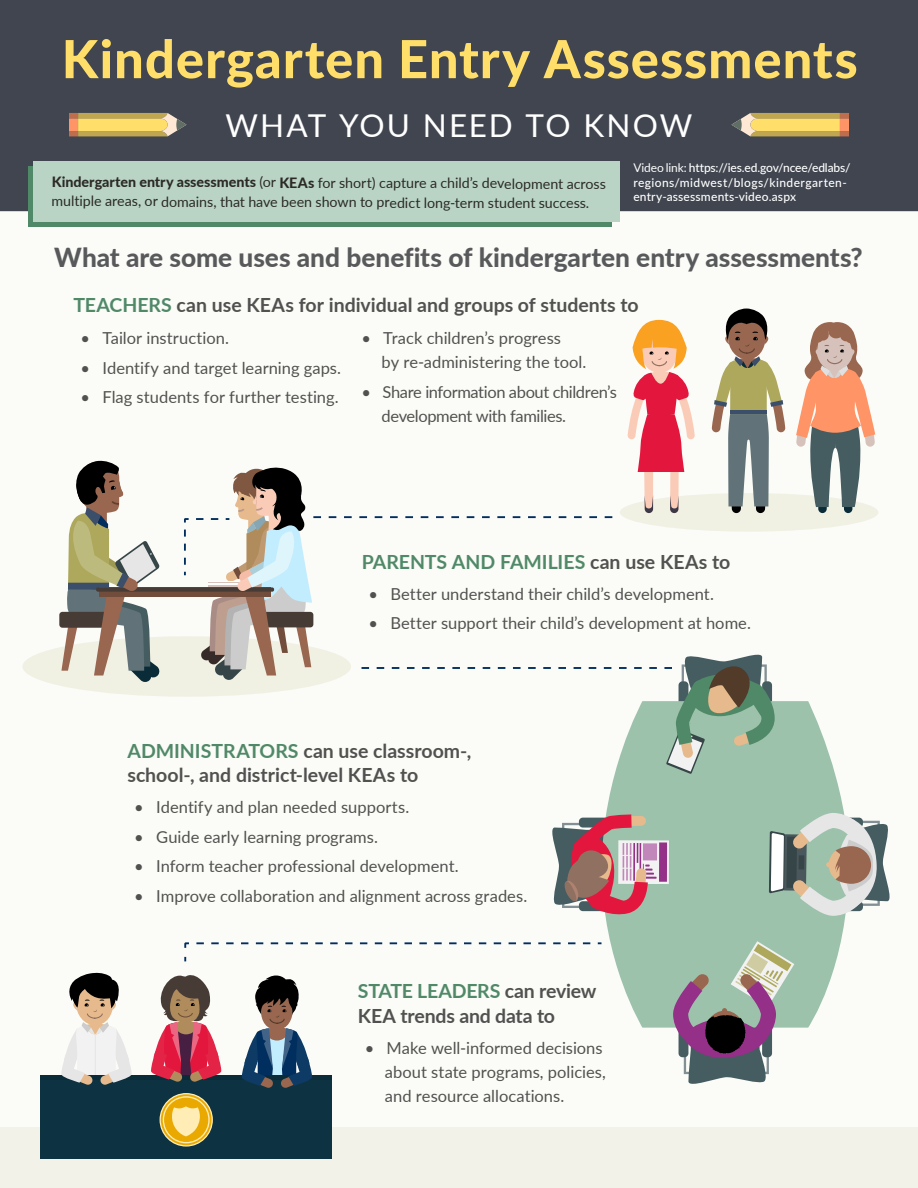
<style>
.page{position:relative;width:918px;height:1188px;background:#fff}
.page>*{position:absolute;margin:0;border:0;box-sizing:border-box;transform-origin:0 0}
.t1{font:800 52.5px "Lato";letter-spacing:.02em;color:#ffde69}
.t2{font:31.5px "Lato";letter-spacing:.06em;color:#fff}
.t3{font:800 26.25px "Lato";color:#58595b}
.t4{font:700 19.5px/24px "Lato";color:#515150}
.t5{font:700 19.5px "Lato";color:#508968}
.t6{font:16.5px/24px "Lato";color:#515150}
.t7{font:16.5px/24px "Lato";letter-spacing:-.025em;color:#515150}
.t8{font:14.25px/18.9px "Lato";letter-spacing:-.01em;color:#2c2a27}
.t9{font:500 12px/14.4px "Lato";letter-spacing:.02em;color:#fff}
.s1{font-weight:800}
.s2{font-weight:400}
.s3{color:#508968}
.s4{color:#515150}
</style>
<div class="page">
<div style="left:0;top:203px;width:918px;height:956px;background:#fbfbf7"></div>
<div style="left:0;top:1127px;width:918px;height:61px;background:#f3f2e8"></div>
<div style="left:0;top:0;width:918px;height:211px;background:#40454f"></div>
<svg style="left:78px;top:113px;width:109px;height:23px;background:#d1b866"></svg>
<div style="left:69px;top:131px;width:9px;height:5px;background:#bf6e4d"></div>
<div style="left:69px;top:118px;width:9px;height:13px;background:#ff9466"></div>
<div style="left:69px;top:113px;width:9px;height:5px;background:#bf6e4d"></div>
<svg style="left:731px;top:113px;width:109px;height:23px;background:#d1b866"></svg>
<div style="left:840px;top:131px;width:9px;height:5px;background:#bf6e4d"></div>
<div style="left:840px;top:118px;width:9px;height:13px;background:#ff9466"></div>
<div style="left:840px;top:113px;width:9px;height:5px;background:#bf6e4d"></div>
<div style="left:40px;top:1075px;width:292px;height:84px;background:#0d3342"></div>
<div style="left:40px;top:1075px;width:292px;height:5px;background:#0a2b38"></div>
<svg style="left:160px;top:1093px;width:53px;height:54px"></svg>
<svg style="left:61px;top:972px;width:71px;height:113px"></svg>
<svg style="left:151px;top:975px;width:71px;height:107px"></svg>
<svg style="left:242px;top:975px;width:70px;height:113px"></svg>
<svg style="left:184px;top:942px;width:418px;height:20px"></svg>
<svg style="left:605px;top:701px;width:241px;height:327px;background:#a9c9b5"></svg>
<svg style="left:769px;top:813px;width:121px;height:103px;background:#acb5aa"></svg>
<div style="left:618px;top:840px;width:51px;height:44px;background:#f2f2f2"></div>
<div style="left:659px;top:842px;width:8px;height:40px;background:#943087"></div>
<svg style="left:552px;top:814px;width:105px;height:103px"></svg>
<svg style="left:673px;top:941px;width:121px;height:143px"></svg>
<div style="left:23px;top:636px;width:328px;height:61px;background:#f0f0e3;border-radius:50%"></div>
<div style="left:59px;top:612px;width:54px;height:16px;background:#473b36;border-radius:3px"></div>
<div style="left:99px;top:587px;width:172px;height:10px;background:#734d3b"></div>
<div style="left:96px;top:587px;width:178px;height:5px;background:#473b36;border-radius:2px"></div>
<svg style="left:61px;top:460px;width:99px;height:222px"></svg>
<div style="left:28px;top:166px;width:584px;height:60px;background:#508968"></div>
<div style="left:33px;top:161px;width:587px;height:61px;background:#b9d4c4"></div>
<div style="left:620px;top:493px;width:258px;height:39px;background:#f0f0e3;border-radius:50%"></div>
<svg style="left:183px;top:309px;width:602px;height:465px"></svg>
<svg style="left:796px;top:322px;width:79px;height:191px"></svg>
<h1 class="t1" style="left:62px;top:20px;width:798px">Kindergarten Entry Assessments</h1>
<h1 class="t2" style="left:226px;top:103px;width:468px">WHAT YOU NEED TO KNOW</h1>
<p class="t8" style="left:52px;top:173px;width:556px"><span class="s1">Kindergarten entry assessments</span> (or <span class="s1">KEAs</span> for short) capture a child’s development across multiple areas, or domains, that have been shown to predict long-term student success.</p>
<p class="t9" style="left:633px;top:160px;width:219px"><span class="s2">Video link:</span> https://ies.ed.gov/ncee/edlabs/ regions/midwest/blogs/kindergarten&shy;entry-assessments-video.aspx</p>
<h2 class="t3" style="left:54px;top:238px;width:810px">What are some uses and benefits of kindergarten entry assessments?</h2>
<p class="t4" style="left:74px;top:292px;width:567px"><span class="s3">TEACHERS</span> can use KEAs for individual and groups of students to</p>
<p class="t6" style="left:81px;top:325px;width:150px">• Tailor instruction.</p>
<p class="t6" style="left:81px;top:355px;width:262px">• Identify and target learning gaps.</p>
<p class="t6" style="left:81px;top:385px;width:260px">• Flag students for further testing.</p>
<p class="t6" style="left:382px;top:325px;width:206px;text-indent:-20px">• Track children’s progress<br>by re-administering the tool.</p>
<p class="t7" style="left:382px;top:379px;width:237px;text-indent:-20px">• Share information about children’s development with families.</p>
<p class="t5" style="left:362px;top:548px;width:370px">PARENTS AND FAMILIES <span class="s4">can use KEAs to</span></p>
<p class="t6" style="left:369px;top:581px;width:347px">• Better understand their child’s development.</p>
<p class="t6" style="left:369px;top:611px;width:384px">• Better support their child’s development at home.</p>
<p class="t4" style="left:128px;top:738px;width:345px"><span class="s3">ADMINISTRATORS</span> can use classroom-, school-, and district-level KEAs to</p>
<p class="t6" style="left:134px;top:794px;width:277px">• Identify and plan needed supports.</p>
<p class="t6" style="left:134px;top:824px;width:245px">• Guide early learning programs.</p>
<p class="t6" style="left:134px;top:854px;width:326px">• Inform teacher professional development.</p>
<p class="t6" style="left:134px;top:883px;width:394px">• Improve collaboration and alignment across grades.</p>
<p class="t4" style="left:358px;top:977px;width:240px;line-height:25.5px"><span class="s3">STATE LEADERS</span> can review<br>KEA trends and data to</p>
<p class="t6" style="left:385px;top:1035px;width:222px;text-indent:-20px">• Make well-informed decisions about state programs, policies, and resource allocations.</p>
</div>
